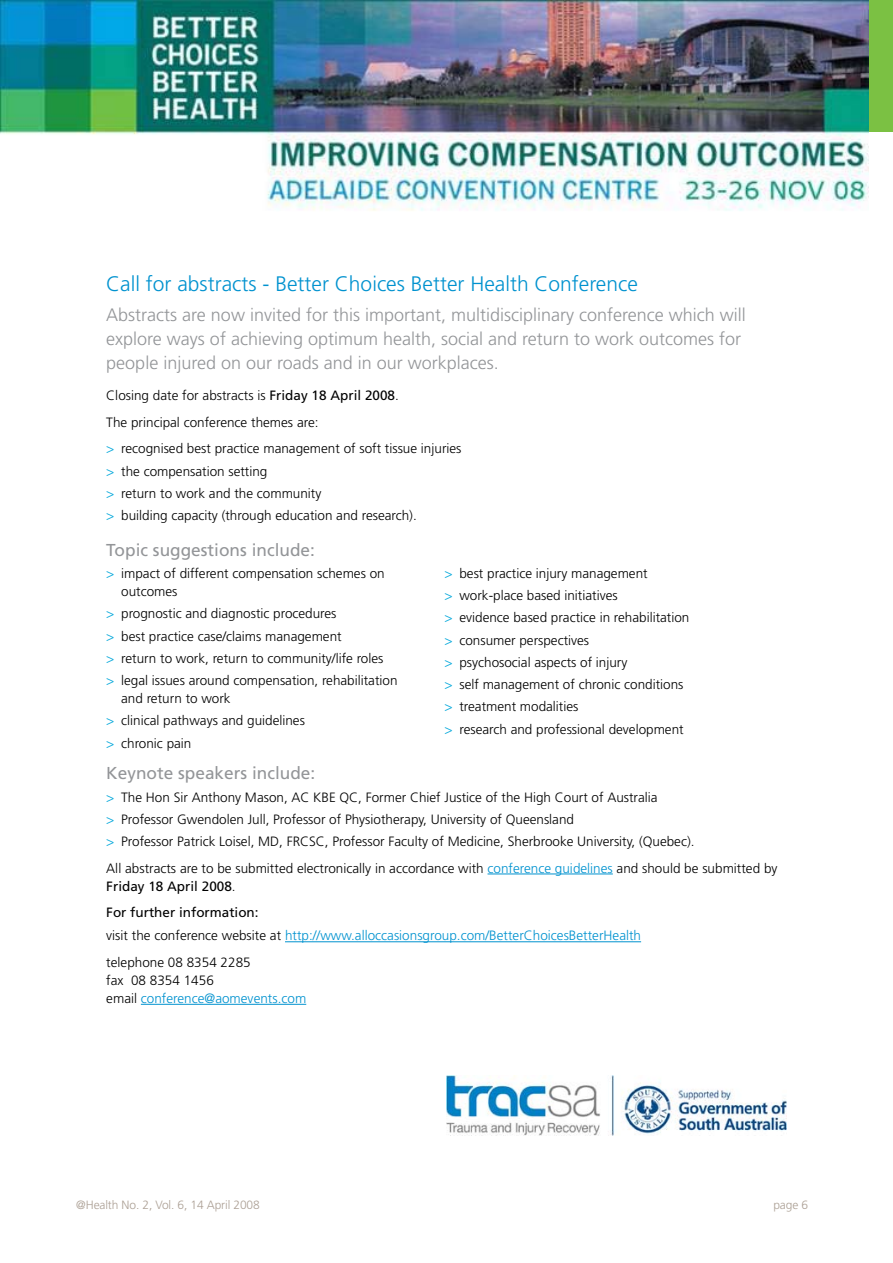
<style>
.page{position:relative;width:893px;height:1263px;background:#fff}
.page>*{position:absolute;margin:0;border:0;box-sizing:border-box;transform-origin:0 0}
.t1{font:300 21px "Frutiger";color:#0092cf}
.t2{font:300 18px/24px "Frutiger";color:#939598}
.t3{font:17.25px "Frutiger";color:#939598}
.t4{font:300 13.5px/22.2px "Frutiger";color:#000}
.t5{font:300 13.5px/23.2px "Frutiger";color:#0092cf}
.t6{font:300 12px "Frutiger";letter-spacing:-.01em;color:#aca095}
.s1{font-weight:400}
.s2{color:#07a9db}
.s3{color:#0092cf}
.s4{font-weight:400;color:#000}
.s5{color:#000}
</style>
<div class="page">
<div style="left:753px;top:0;width:140px;height:132px;background:#7bc143"></div>
<hr style="left:487px;top:874px;width:126px;height:1px;background:#0092cf">
<hr style="left:285px;top:941px;width:356px;height:1px;background:#0092cf">
<hr style="left:141px;top:1004px;width:165px;height:1px;background:#0092cf">
<img style="left:0;top:0;width:868px;height:211px">
<img style="left:446px;top:1076px;width:341px;height:59px">
<h1 class="t1" style="left:106px;top:272px;width:533px">Call for abstracts - Better Choices Better Health Conference</h1>
<h2 class="t2" style="left:106px;top:303px;width:641px">Abstracts are now invited for this important, multidisciplinary conference which will explore ways of achieving optimum health, social and return to work outcomes for people injured on our roads and in our workplaces.</h2>
<p class="t4" style="left:106px;top:382px;width:357px;line-height:26.5px">Closing date for abstracts is <span class="s1">Friday 18 April 2008</span>.<br>The principal conference themes are:<br><span class="s2">&gt;</span> recognised best practice management of soft tissue injuries</p>
<p class="t4" style="left:106px;top:460px;width:312px"><span class="s2">&gt;</span> the compensation setting<br><span class="s2">&gt;</span> return to work and the community<br><span class="s2">&gt;</span> building capacity (through education and research).</p>
<p class="t3" style="left:106px;top:540px;width:210px">Topic suggestions include:</p>
<p class="t4" style="left:121px;top:565px;width:265px;line-height:18px;text-indent:-15px"><span class="s2">&gt;</span> impact of different compensation schemes on outcomes</p>
<p class="t4" style="left:106px;top:603px;width:293px"><span class="s2">&gt;</span> prognostic and diagnostic procedures<br><span class="s2">&gt;</span> best practice case/claims management<br><span class="s2">&gt;</span> return to work, return to community/life roles<br><span class="s2">&gt;</span> legal issues around compensation, rehabilitation</p>
<p class="t4" style="left:106px;top:688px;width:200px;text-indent:15px">and return to work<br><span class="s2">&gt;</span> clinical pathways and guidelines <span class="s2">&gt;</span> chronic pain</p>
<p class="t3" style="left:106px;top:763px;width:210px">Keynote speakers include:</p>
<p class="t4" style="left:106px;top:786px;width:590px"><span class="s2">&gt;</span> The Hon Sir Anthony Mason, AC KBE QC, Former Chief Justice of the High Court of Australia<br><span class="s2">&gt;</span> Professor Gwendolen Jull, Professor of Physiotherapy, University of Queensland<br><span class="s2">&gt;</span> Professor Patrick Loisel, MD, FRCSC, Professor Faculty of Medicine, Sherbrooke University, (Quebec).</p>
<p class="t4" style="left:106px;top:859px;width:673px;line-height:18px">All abstracts are to be submitted electronically in accordance with <span class="s3">conference guidelines</span> and should be submitted by<br><span class="s1">Friday 18 April 2008</span>.</p>
<p class="t5" style="left:106px;top:901px;width:536px"><span class="s4">For further information:<br></span><span class="s5">visit the conference website at</span> http://www.alloccasionsgroup.com/BetterChoicesBetterHealth</p>
<p class="t4" style="left:106px;top:953px;width:201px;line-height:18px">telephone 08 8354 2285<br>fax 08 8354 1456<br>email <span class="s3">conference@aomevents.com</span></p>
<p class="t4" style="left:445px;top:562px;width:246px"><span class="s2">&gt;</span> best practice injury management<br><span class="s2">&gt;</span> work-place based initiatives<br><span class="s2">&gt;</span> evidence based practice in rehabilitation <span class="s2">&gt;</span> consumer perspectives<br><span class="s2">&gt;</span> psychosocial aspects of injury<br><span class="s2">&gt;</span> self management of chronic conditions <span class="s2">&gt;</span> treatment modalities<br><span class="s2">&gt;</span> research and professional development</p>
<p class="t6" style="left:76px;top:1198px;width:185px">@Health No. 2, Vol. 6, 14 April 2008</p>
<p class="t6" style="left:773px;top:1198px;width:36px">page 6</p>
</div>
